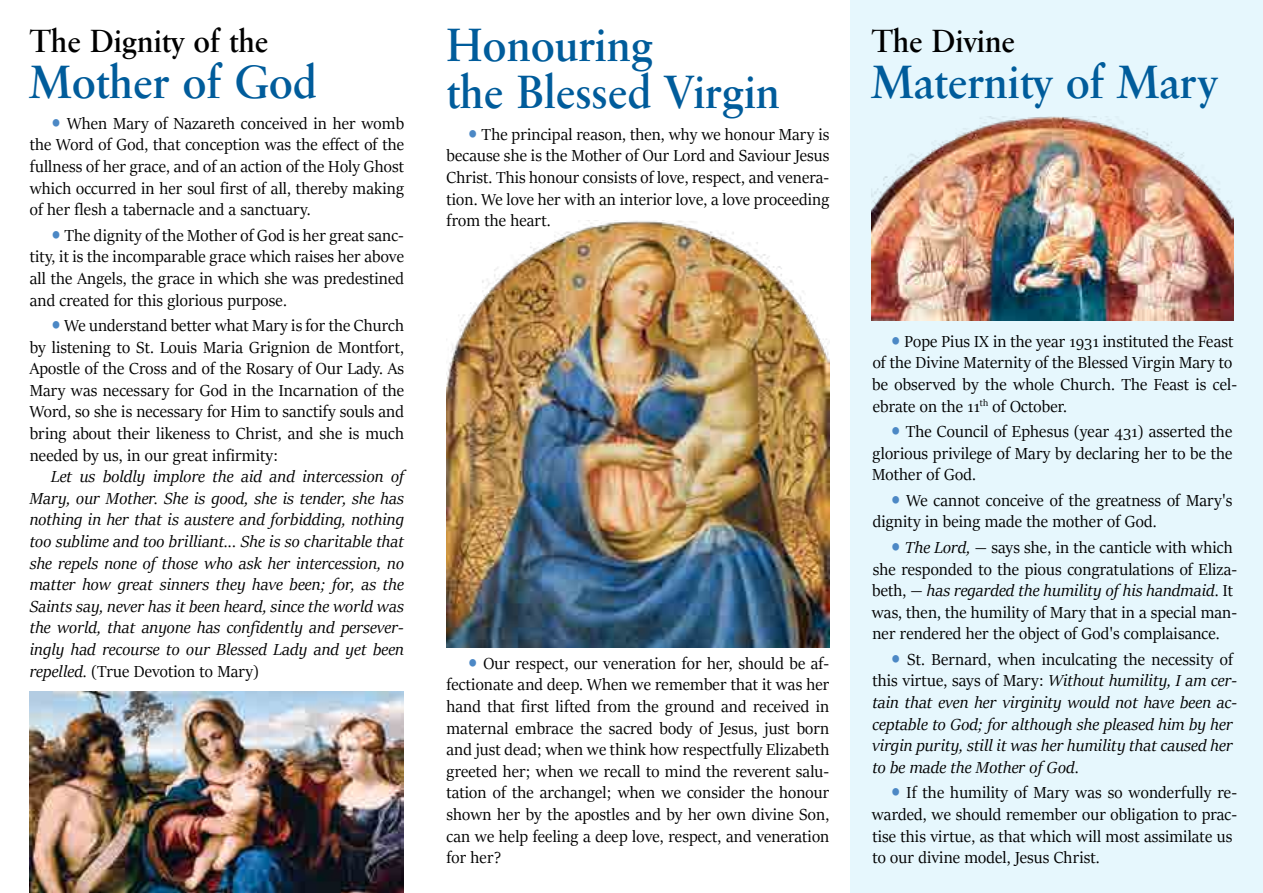
<style>
.page{position:relative;width:1263px;height:893px;background:#fff}
.page>*{position:absolute;margin:0;border:0;box-sizing:border-box;transform-origin:0 0}
.t1{font:500 48px/46.5px "Sabius TEE";color:#005c9b;scale:.93 1}
.t2{font:500 33px "Sabius TEE";color:#000;scale:.93 1}
.t3{font:18px/21.6px "Sitka Banner";letter-spacing:.01em;color:#000;text-align:justify}
.t4{font:italic 18px/21.6px "Sitka Banner";letter-spacing:.01em;color:#000;text-align:justify}
.s1{font-family:"Minion Pro";font-size:28.5px;color:#4c88c5}
.s2{font-style:normal}
.s3{font-style:italic}
.s4{font-family:"Minion Pro";font-style:normal;font-size:28.5px;color:#4c88c5}
</style>
<div class="page">
<div style="left:850px;top:0;width:413px;height:893px;background:#e6f7fd"></div>
<img style="left:30px;top:691px;width:374px;height:202px">
<img style="left:446px;top:220px;width:383px;height:428px">
<img style="left:872px;top:117px;width:361px;height:204px">
<h2 class="t2" style="left:30px;top:21px;width:258px">The Dignity of the</h2>
<h1 class="t1" style="left:30px;top:61px;width:310px">Mother of God</h1>
<p class="t3" style="left:30px;top:112px;width:376px;text-indent:21px"><span class="s1">•</span> When Mary of Nazareth conceived in her womb the Word of God, that conception was the effect of the fullness of her grace, and of an action of the Holy Ghost which occurred in her soul first of all, thereby making of her flesh a tabernacle and a sanctuary.</p>
<p class="t3" style="left:30px;top:224px;width:376px;text-indent:21px"><span class="s1">•</span> The dignity of the Mother of God is her great sanc&shy;tity, it is the incomparable grace which raises her above all the Angels, the grace in which she was predestined and created for this glorious purpose.</p>
<p class="t3" style="left:30px;top:314px;width:376px;text-indent:21px"><span class="s1">•</span> We understand better what Mary is for the Church by listening to St. Louis Maria Grignion de Montfort, Apostle of the Cross and of the Rosary of Our Lady. As Mary was necessary for God in the Incarnation of the Word, so she is necessary for Him to sanctify souls and bring about their likeness to Christ, and she is much needed by us, in our great infirmity:</p>
<p class="t4" style="left:30px;top:465px;width:376px;text-indent:21px">Let us boldly implore the aid and intercession of Mary, our Mother. She is good, she is tender, she has nothing in her that is austere and forbidding, nothing too sublime and too brilliant... She is so charitable that she repels none of those who ask her intercession, no matter how great sinners they have been; for, as the Saints say, never has it been heard, since the world was the world, that anyone has confidently and persever&shy;ingly had recourse to our Blessed Lady and yet been repelled. <span class="s2">(True Devotion to Mary)</span></p>
<h1 class="t1" style="left:446px;top:24px;width:360px">Honouring<br>the Blessed Virgin</h1>
<p class="t3" style="left:446px;top:123px;width:384px;text-indent:21px"><span class="s1">•</span> The principal reason, then, why we honour Mary is because she is the Mother of Our Lord and Saviour Jesus Christ. This honour consists of love, respect, and venera&shy;tion. We love her with an interior love, a love proceeding from the heart.</p>
<p class="t3" style="left:446px;top:652px;width:384px;text-indent:21px"><span class="s1">•</span> Our respect, our veneration for her, should be af&shy;fectionate and deep. When we remember that it was her hand that first lifted from the ground and received in maternal embrace the sacred body of Jesus, just born and just dead; when we think how respectfully Elizabeth greeted her; when we recall to mind the reverent salu&shy;tation of the archangel; when we consider the honour shown her by the apostles and by her own divine Son, can we help feeling a deep love, respect, and veneration for her?</p>
<h2 class="t2" style="left:872px;top:21px;width:156px">The Divine</h2>
<h1 class="t1" style="left:872px;top:61px;width:373px">Maternity of Mary</h1>
<p class="t3" style="left:872px;top:330px;width:366px;text-align:left;text-indent:18px"><span class="s1">•</span> Pope Pius IX in the year 1931 instituted the Feast of the Divine Maternity of the Blessed Virgin Mary to be observed by the whole Church. The Feast is cel&shy;ebrate on the 11<sup>th</sup> of October.</p>
<p class="t3" style="left:872px;top:420px;width:362px;text-indent:19px"><span class="s1">•</span> The Council of Ephesus (year 431) asserted the glorious privilege of Mary by declaring her to be the Mother of God.</p>
<p class="t3" style="left:873px;top:489px;width:361px;text-indent:18px"><span class="s1">•</span> We cannot conceive of the greatness of Mary's dignity in being made the mother of God.</p>
<p class="t3" style="left:872px;top:536px;width:367px;text-align:left;text-indent:19px"><span class="s1">•</span> <span class="s3">The Lord,</span> — says she, in the canticle with which she responded to the pious congratulations of Eliza&shy;beth, — <span class="s3">has regarded the humility of his handmaid</span>. It was, then, the humility of Mary that in a special man&shy;ner rendered her the object of God's complaisance.</p>
<p class="t4" style="left:872px;top:648px;width:367px;text-align:left;text-indent:19px"><span class="s4">•</span> <span class="s2">St. Bernard, when inculcating the necessity of this virtue, says of Mary:</span> Without humility, I am cer&shy;tain that even her virginity would not have been ac&shy;ceptable to God; for although she pleased him by her virgin purity, still it was her humility that caused her to be made the Mother of God<span class="s2">.</span></p>
<p class="t3" style="left:872px;top:781px;width:367px;text-align:left;text-indent:19px"><span class="s1">•</span> If the humility of Mary was so wonderfully re&shy;warded, we should remember our obligation to prac&shy;tise this virtue, as that which will most assimilate us to our divine model, Jesus Christ.</p>
</div>
